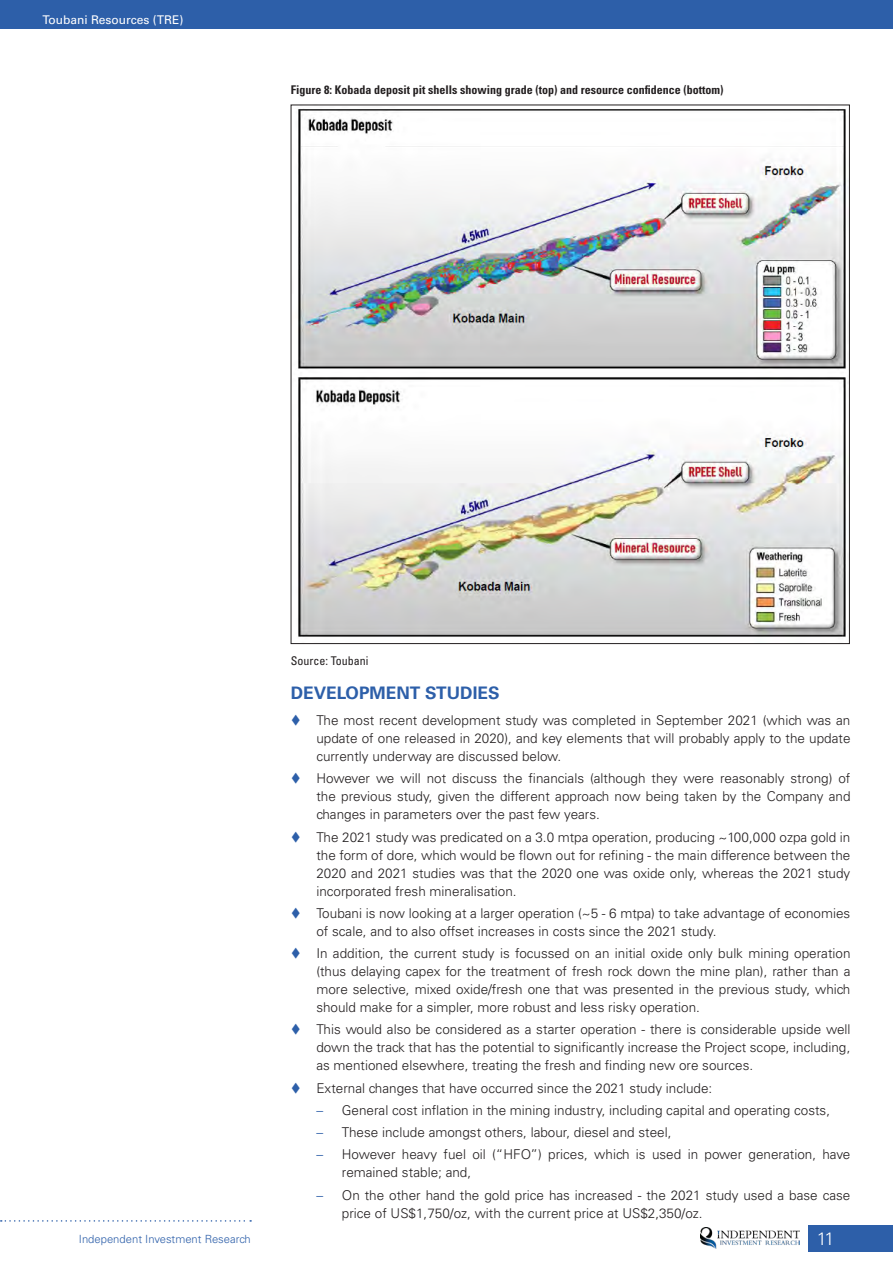
<style>
.page{position:relative;width:893px;height:1263px;background:#fff}
.page>*{position:absolute;margin:0;border:0;box-sizing:border-box;transform-origin:0 0}
.t1{font:300 18px "Univers LT Std";color:#fff}
.t2{font:700 17.25px "Univers LT Std";color:#2d5fa9}
.t3{font:300 13.5px/18px "Univers LT Std";color:#231f20;text-align:justify}
.t4{font:700 condensed 12px "Univers LT Std";color:#231f20}
.t5{font:12px "Univers LT Std";color:#fff}
.t6{font:condensed 12px "Univers LT Std";color:#231f20}
.t7{font:300 11.25px "Univers LT Std";color:#2d5fa9}
.s1{color:#2d5fa9}
</style>
<div class="page">
<div style="left:808px;top:1225px;width:85px;height:26px;background:#2d5fa9"></div>
<div style="left:0;top:0;width:893px;height:28px;background:#2d5fa9"></div>
<img style="left:700px;top:1227px;width:99px;height:21px">
<svg style="left:1px;top:1220px;width:250px;height:2px"></svg>
<img style="left:298px;top:109px;width:548px;height:528px">
<p class="t5" style="left:43px;top:13px;width:143px">Toubani Resources (TRE)</p>
<p class="t4" style="left:291px;top:82px;width:434px">Figure 8: Kobada deposit pit shells showing grade (top) and resource confidence (bottom)</p>
<p class="t7" style="left:79px;top:1232px;width:173px">Independent Investment Research</p>
<p class="t6" style="left:291px;top:653px;width:79px">Source: Toubani</p>
<p class="t2" style="left:291px;top:682px;width:210px">DEVELOPMENT STUDIES</p>
<p class="t3" style="left:316px;top:711px;width:536px">The most recent development study was completed in September 2021 (which was an update of one released in 2020), and key elements that will probably apply to the update currently underway are discussed below.</p>
<p class="t3" style="left:316px;top:769px;width:536px">However we will not discuss the financials (although they were reasonably strong) of the previous study, given the different approach now being taken by the Company and changes in parameters over the past few years.</p>
<p class="t3" style="left:316px;top:828px;width:535px">The 2021 study was predicated on a 3.0 mtpa operation, producing ~100,000 ozpa gold in the form of dore, which would be flown out for refining - the main difference between the 2020 and 2021 studies was that the 2020 one was oxide only, whereas the 2021 study incorporated fresh mineralisation.</p>
<p class="t3" style="left:316px;top:904px;width:535px">Toubani is now looking at a larger operation (~5 - 6 mtpa) to take advantage of economies of scale, and to also offset increases in costs since the 2021 study.</p>
<p class="t3" style="left:316px;top:944px;width:536px">In addition, the current study is focussed on an initial oxide only bulk mining operation (thus delaying capex for the treatment of fresh rock down the mine plan), rather than a more selective, mixed oxide/fresh one that was presented in the previous study, which should make for a simpler, more robust and less risky operation.</p>
<p class="t3" style="left:316px;top:1020px;width:536px">This would also be considered as a starter operation - there is considerable upside well down the track that has the potential to significantly increase the Project scope, including, as mentioned elsewhere, treating the fresh and finding new ore sources.</p>
<p class="t3" style="left:316px;top:1079px;width:397px">External changes that have occurred since the 2021 study include:</p>
<p class="t3" style="left:316px;top:1101px;width:515px"><span class="s1">–</span> General cost inflation in the mining industry, including capital and operating costs,</p>
<p class="t3" style="left:316px;top:1123px;width:357px"><span class="s1">–</span> These include amongst others, labour, diesel and steel,</p>
<p class="t3" style="left:342px;top:1145px;width:510px;text-indent:-26px"><span class="s1">–</span> However heavy fuel oil (“HFO”) prices, which is used in power generation, have remained stable; and,</p>
<p class="t3" style="left:342px;top:1186px;width:510px;text-indent:-26px"><span class="s1">–</span> On the other hand the gold price has increased - the 2021 study used a base case price of US$1,750/oz, with the current price at US$2,350/oz.</p>
<h1 class="t1" style="left:817px;top:1227px;width:19px">11</h1>
</div>
